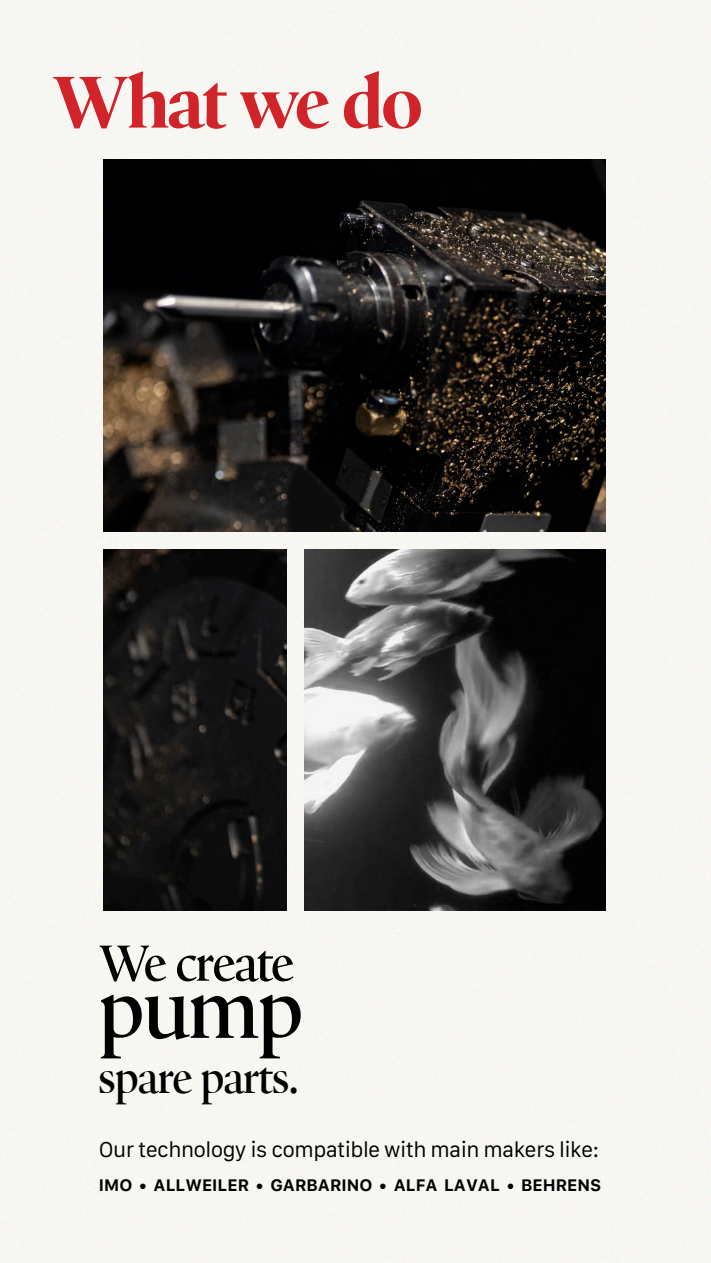
<style>
.page{position:relative;width:711px;height:1263px;background:#fff}
.page>*{position:absolute;margin:0;border:0;box-sizing:border-box;transform-origin:0 0}
.t1{font:600 87.45px "Nicholas W01";color:#000}
.t2{font:700 75.3px "Nicholas";color:#d1232a}
.t3{font:600 52.05px "Nicholas W01";letter-spacing:-.01em;color:#000}
.t4{font:600 45.45px "Nicholas W01";color:#000}
.t5{font:20.55px "Galvji";letter-spacing:-.03em;color:#000}
.t6{font:700 16.5px "Galvji";color:#000}
</style>
<div class="page">
<div style="left:1px;top:0;width:709px;height:1263px;background:#f7f7f3"></div>
<img style="left:103px;top:159px;width:502px;height:751px">
<img style="left:303px;top:549px;width:302px;height:361px">
<div style="left:103px;top:533px;width:502px;height:16px;background:#f7f7f3"></div>
<div style="left:287px;top:541px;width:16px;height:369px;background:#f8f7f3"></div>
<p class="t2" style="left:52px;top:61px;width:371px">What we do</p>
<p class="t3" style="left:99px;top:934px;width:195px">We create</p>
<p class="t1" style="left:99px;top:960px;width:205px">pump</p>
<p class="t4" style="left:99px;top:1053px;width:201px">spare parts.</p>
<p class="t5" style="left:99px;top:1138px;width:501px">Our technology is compatible with main makers like:</p>
<p class="t6" style="left:99px;top:1176px;width:503px">IMO • ALLWEILER • GARBARINO • ALFA LAVAL • BEHRENS</p>
</div>
